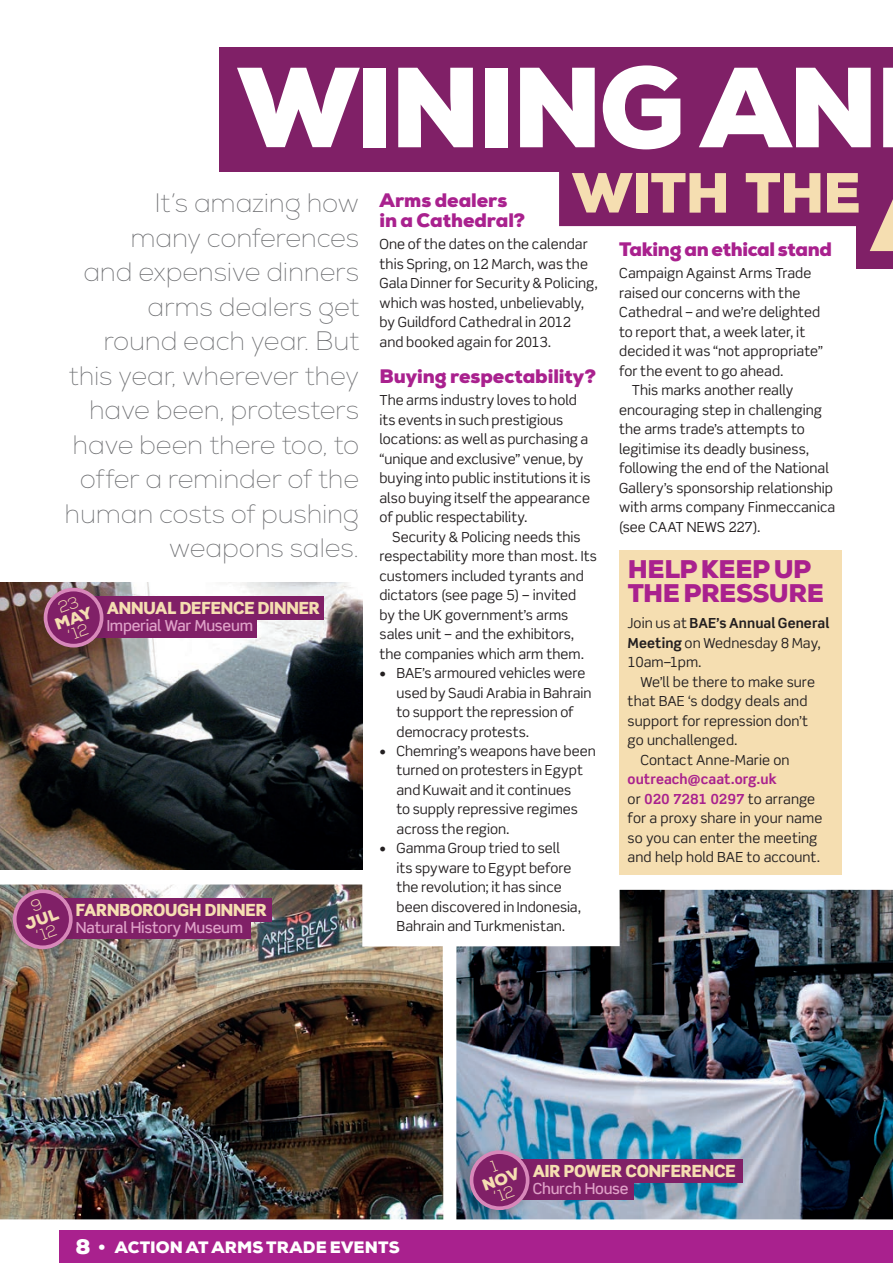
<style>
.page{position:relative;width:893px;height:1263px;background:#fff}
.page>*{position:absolute;margin:0;border:0;box-sizing:border-box;transform-origin:0 0}
.t1{font:900 113.7px "Nexa";letter-spacing:-.03em;color:#fff}
.t2{font:900 56.4px "Nexa";letter-spacing:-.005em;color:#f5deb1}
.t3{font:100 26.7px/34.5px "Nexa";letter-spacing:-.01em;color:#6c6d70;text-align:right}
.t4{font:900 25.5px/24px "Nexa";letter-spacing:-.015em;color:#a9218e}
.t5{font:900 19.5px/19.5px "Nexa";letter-spacing:-.005em;color:#a9218e}
.t6{font:900 16.8px "Scene Std";letter-spacing:-.01em;color:#f5deb1}
.t7{font:900 16.5px "Nexa";letter-spacing:.015em;color:#fff}
.t8{font:500 15.3px "Scene Std";letter-spacing:-.015em;color:#dfa1c8}
.t9{font:13.8px/19.5px "Scene Std";color:#231f20}
.s1{font-weight:700}
.s2{font-weight:700;color:#a9218e}
.s3{font-size:21px}
.s4{font-weight:700;font-size:21px}
</style>
<div class="page">
<img style="left:0;top:884px;width:443px;height:335px">
<img style="left:0;top:582px;width:362px;height:288px">
<div style="left:60px;top:1231px;width:833px;height:32px;background:#a9218e"></div>
<div style="left:619px;top:551px;width:223px;height:324px;background:#f5deb1"></div>
<div style="left:219px;top:47px;width:674px;height:124px;background:#802067"></div>
<div style="left:857px;top:153px;width:36px;height:116px;background:#802067"></div>
<div style="left:559px;top:171px;width:298px;height:55px;background:#802067"></div>
<div style="left:57px;top:596px;width:267px;height:24px;background:#802067"></div>
<div style="left:57px;top:614px;width:200px;height:23px;background:#802067"></div>
<div style="left:34px;top:582px;width:78px;height:77px;background:#231f20;opacity:.25"></div>
<svg style="left:46px;top:589px;width:56px;height:57px"></svg>
<div style="left:44px;top:588px;width:59px;height:59px;border:4px solid #d888ba;border-radius:50%"></div>
<div style="left:26px;top:898px;width:246px;height:24px;background:#802067"></div>
<div style="left:51px;top:915px;width:199px;height:24px;background:#802067"></div>
<div style="left:3px;top:883px;width:78px;height:78px;background:#231f20;opacity:.25"></div>
<svg style="left:15px;top:891px;width:56px;height:56px"></svg>
<div style="left:13px;top:889px;width:60px;height:60px;border:4px solid #d888ba;border-radius:50%"></div>
<img style="left:456px;top:890px;width:437px;height:329px">
<div style="left:483px;top:1159px;width:260px;height:23px;background:#802067"></div>
<div style="left:483px;top:1176px;width:151px;height:24px;background:#802067"></div>
<div style="left:460px;top:1144px;width:78px;height:78px;background:#231f20;opacity:.25"></div>
<svg style="left:471px;top:1152px;width:57px;height:56px"></svg>
<div style="left:470px;top:1150px;width:59px;height:60px;border:4px solid #d888ba;border-radius:50%"></div>
<svg style="left:55px;top:596px;width:39px;height:43px"></svg>
<svg style="left:24px;top:898px;width:35px;height:42px"></svg>
<svg style="left:482px;top:1160px;width:39px;height:40px"></svg>
<h1 class="t1" style="left:238px;top:35px;width:642px">Wining an</h1>
<h2 class="t2" style="left:572px;top:157px;width:290px">with the</h2>
<h3 class="t5" style="left:379px;top:191px;width:147px">Arms dealers in a Cathedral?</h3>
<p class="t9" style="left:379px;top:234px;width:220px">One of the dates on the calendar this Spring, on 12 March, was the<br>Gala Dinner for Security &amp; Policing, which was hosted, unbelievably, by Guildford Cathedral in 2012 and booked again for 2013.</p>
<h3 class="t5" style="left:379px;top:366px;width:218px">Buying respectability?</h3>
<p class="t9" style="left:379px;top:390px;width:213px">The arms industry loves to hold its events in such prestigious locations: as well as purchasing a “unique and exclusive” venue, by buying into public institutions it is also buying itself the appearance of public respectability.</p>
<p class="t9" style="left:379px;top:527px;width:219px;text-indent:13px">Security &amp; Policing needs this respectability more than most. Its customers included tyrants and dictators (see page 5) – invited<br>by the UK government’s arms sales unit – and the exhibitors, the companies which arm them.</p>
<p class="t9" style="left:396px;top:663px;width:196px;text-indent:-17px">• BAE’s armoured vehicles were used by Saudi Arabia in Bahrain to support the repression of democracy protests.</p>
<p class="t9" style="left:396px;top:741px;width:201px;text-indent:-17px">• Chemring’s weapons have been turned on protesters in Egypt and Kuwait and it continues<br>to supply repressive regimes across the region.</p>
<p class="t9" style="left:396px;top:839px;width:186px;text-indent:-17px">• Gamma Group tried to sell<br>its spyware to Egypt before the revolution; it has since been discovered in Indonesia,<br>Bahrain and Turkmenistan.</p>
<h3 class="t3" style="left:65px;top:186px;width:296px">It’s amazing how<br>many conferences<br>and expensive dinners arms dealers get<br>round each year. But this year, wherever they have been, protesters have been there too, to offer a reminder of the human costs of pushing weapons sales.</h3>
<h3 class="t5" style="left:619px;top:239px;width:214px">Taking an ethical stand</h3>
<p class="t9" style="left:619px;top:263px;width:194px">Campaign Against Arms Trade</p>
<p class="t9" style="left:619px;top:283px;width:183px">raised our concerns with the</p>
<p class="t9" style="left:619px;top:302px;width:203px">Cathedral – and we’re delighted</p>
<p class="t9" style="left:619px;top:322px;width:188px">to report that, a week later, it</p>
<p class="t9" style="left:619px;top:341px;width:205px">decided it was “not appropriate”</p>
<p class="t9" style="left:619px;top:361px;width:166px">for the event to go ahead.</p>
<p class="t9" style="left:632px;top:380px;width:163px">This marks another really</p>
<p class="t9" style="left:619px;top:400px;width:204px">encouraging step in challenging</p>
<p class="t9" style="left:619px;top:419px;width:187px">the arms trade’s attempts to</p>
<p class="t9" style="left:619px;top:439px;width:192px">legitimise its deadly business,</p>
<p class="t9" style="left:619px;top:458px;width:211px">following the end of the National</p>
<p class="t9" style="left:619px;top:478px;width:215px">Gallery’s sponsorship relationship</p>
<p class="t9" style="left:619px;top:497px;width:218px">with arms company Finmeccanica</p>
<p class="t9" style="left:619px;top:517px;width:143px">(see CAAT NEWS 227).</p>
<h3 class="t4" style="left:628px;top:557px;width:198px">Help keepup the pressu re</h3>
<p class="t9" style="left:628px;top:613px;width:203px">Join us at <span class="s1">BAE’s Annual General<br>Meeting</span> on Wednesday 8 May,<br>10am–1pm.</p>
<p class="t9" style="left:640px;top:672px;width:176px">We’ll be there to make sure</p>
<p class="t9" style="left:628px;top:691px;width:181px">that BAE ‘s dodgy deals and</p>
<p class="t9" style="left:628px;top:711px;width:182px">support for repression don’t</p>
<p class="t9" style="left:628px;top:730px;width:111px">go unchallenged.</p>
<p class="t9" style="left:640px;top:750px;width:151px">Contact Anne-Marie on</p>
<p class="t9" style="left:628px;top:769px;width:196px"><span class="s2">outreach@caat.org.uk<br></span>or <span class="s2">020 7281 0297</span> to arrange for a proxy share in your name so you can enter the meeting and help hold BAE to account.</p>
<p class="t6" style="left:107px;top:597px;width:215px">ANNUAL DEFENCE DINNER</p>
<p class="t8" style="left:107px;top:616px;width:148px">Imperial War Museum</p>
<p class="t6" style="left:76px;top:899px;width:192px">FARNBOROUGH DINNER</p>
<p class="t8" style="left:76px;top:918px;width:169px">Natural History Museum</p>
<p class="t7" style="left:75px;top:1236px;width:86px"><span class="s3">8</span> <span class="s4">•</span> ACTION</p>
<p class="t7" style="left:186px;top:1236px;width:215px">at arms trade events</p>
<p class="t6" style="left:533px;top:1160px;width:204px">AIR POWER CONFERENCE</p>
<p class="t8" style="left:533px;top:1178px;width:97px">Church House</p>
</div>
